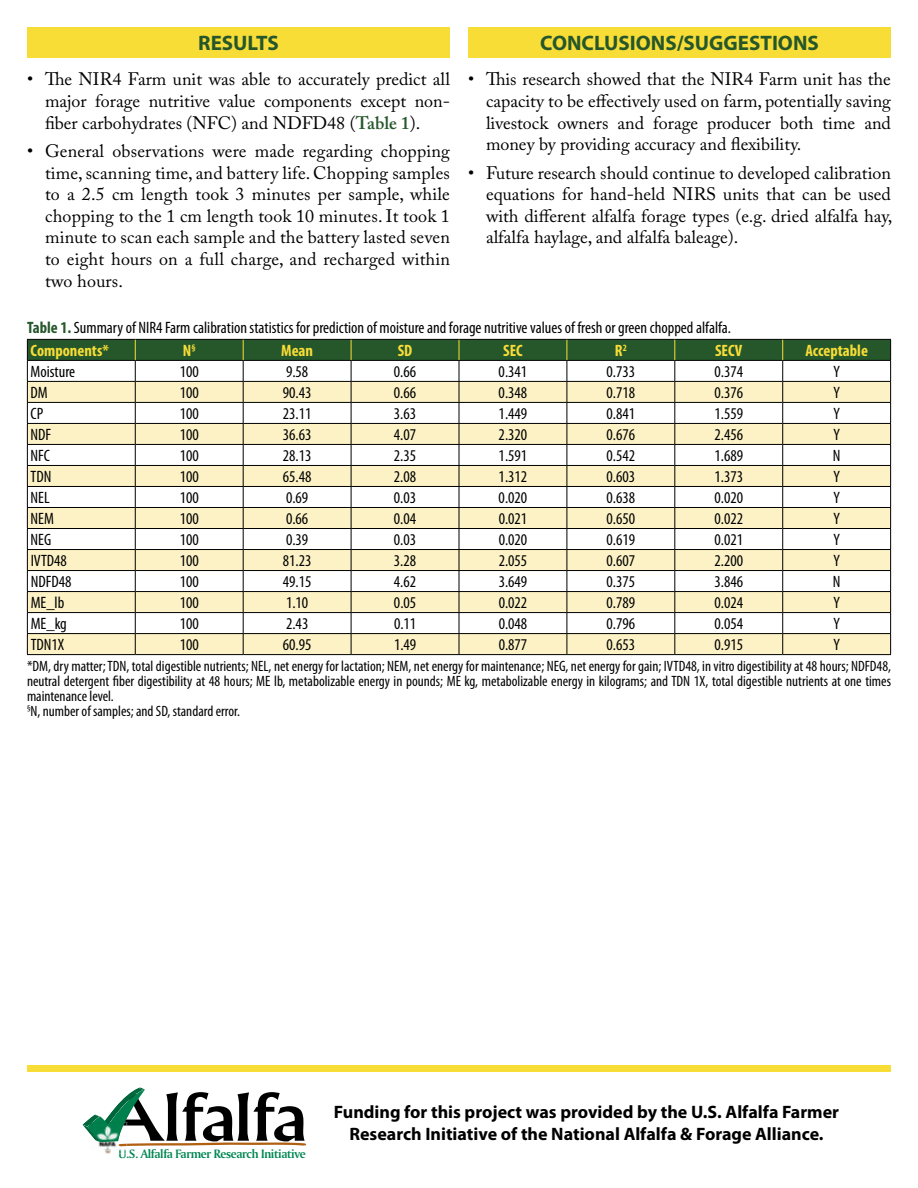
<style>
.page{position:relative;width:918px;height:1188px;background:#fff}
.page>*{position:absolute;margin:0;border:0;box-sizing:border-box;transform-origin:0 0}
.t1{font:70.65px "Narkisim";letter-spacing:-.03em;color:#000;scale:1.22 1}
.t2{font:700 21px "Myriad Pro";color:#26572b}
.t3{font:18px/21.6px "Adobe Caslon Pro";color:#000;text-align:justify}
.t4{font:700 18px/21.6px "Myriad Pro";color:#000;text-align:center}
.t5{font:condensed 16.5px "Myriad Pro";color:#000}
.t6{font:700 condensed 16.5px "Myriad Pro";color:#f8dd37}
.t7{font:condensed 15px/15px "Myriad Pro";color:#000}
.t8{font:12.75px "Amerigo BT Bold A";letter-spacing:-.03em;color:#008752}
.s1{font-weight:600;color:#26572b}
.s2{font-weight:700;color:#26572b}
.s3{color:#fff}
</style>
<div class="page">
<div style="left:27px;top:1065px;width:864px;height:6px;background:#f8dd37"></div>
<svg style="left:82px;top:1087px;width:225px;height:66px"></svg>
<img style="left:90px;top:1123px;width:34px;height:19px">
<div style="left:468px;top:27px;width:423px;height:30px;background:#f8dd37"></div>
<div style="left:27px;top:27px;width:423px;height:30px;background:#f8dd37"></div>
<hr style="left:27px;top:654px;width:108px;height:1px;background:#000">
<hr style="left:135px;top:654px;width:108px;height:1px;background:#000">
<hr style="left:243px;top:654px;width:108px;height:1px;background:#000">
<hr style="left:351px;top:654px;width:108px;height:1px;background:#000">
<hr style="left:459px;top:654px;width:108px;height:1px;background:#000">
<hr style="left:567px;top:654px;width:108px;height:1px;background:#000">
<hr style="left:675px;top:654px;width:108px;height:1px;background:#000">
<hr style="left:783px;top:654px;width:108px;height:1px;background:#000">
<svg style="left:27px;top:339px;width:864px;height:315px"></svg>
<p class="t2" style="left:540px;top:29px;width:280px">CONCLUSIONS/SUGGESTIONS</p>
<p class="t3" style="left:486px;top:68px;width:406px;text-indent:-18px">• This research showed that the NIR4 Farm unit has the capacity to be effectively used on farm, potentially saving livestock owners and forage producer both time and money by providing accuracy and flexibility.</p>
<p class="t3" style="left:486px;top:162px;width:408px;text-indent:-18px">• Future research should continue to developed calibration equations for hand-held NIRS units that can be used with different alfalfa forage types (e.g. dried alfalfa hay, alfalfa haylage, and alfalfa baleage).</p>
<p class="t2" style="left:198px;top:29px;width:82px">RESULTS</p>
<p class="t3" style="left:45px;top:68px;width:406px;text-indent:-18px">• The NIR4 Farm unit was able to accurately predict all major forage nutritive value components except non&shy;fiber carbohydrates (NFC) and NDFD48 (<span class="s1">Table 1</span>).</p>
<p class="t3" style="left:45px;top:140px;width:407px;text-indent:-18px">• General observations were made regarding chopping time, scanning time, and battery life. Chopping samples to a 2.5 cm length took 3 minutes per sample, while chopping to the 1 cm length took 10 minutes. It took 1 minute to scan each sample and the battery lasted seven to eight hours on a full charge, and recharged within two hours.</p>
<p class="t5" style="left:27px;top:318px;width:706px"><span class="s2">Table 1.</span> Summary of NIR4 Farm calibration statistics for prediction of moisture and forage nutritive values of fresh or green chopped alfalfa.</p>
<p class="t6" style="left:31px;top:340px;width:80px">Components*</p>
<p class="t6" style="left:183px;top:340px;width:14px">N<sup>§</sup></p>
<p class="t6" style="left:281px;top:340px;width:33px">Mean</p>
<p class="t6" style="left:398px;top:340px;width:16px">SD</p>
<p class="t6" style="left:503px;top:340px;width:21px">SEC</p>
<p class="t6" style="left:615px;top:340px;width:13px">R<sup>2</sup></p>
<p class="t6" style="left:715px;top:340px;width:29px">SECV</p>
<p class="t6" style="left:805px;top:340px;width:64px">Acceptable</p>
<p class="t5" style="left:31px;top:362px;width:46px">Moisture</p>
<p class="t5" style="left:180px;top:362px;width:21px">100</p>
<p class="t5" style="left:286px;top:362px;width:24px">9.58</p>
<p class="t5" style="left:394px;top:362px;width:24px">0.66</p>
<p class="t5" style="left:499px;top:362px;width:30px">0.341</p>
<p class="t5" style="left:607px;top:362px;width:30px">0.733</p>
<p class="t5" style="left:714px;top:362px;width:30px">0.374</p>
<p class="t5" style="left:833px;top:362px;width:8px">Y</p>
<p class="t5" style="left:31px;top:383px;width:19px">DM</p>
<p class="t5" style="left:180px;top:383px;width:21px">100</p>
<p class="t5" style="left:283px;top:383px;width:30px">90.43</p>
<p class="t5" style="left:394px;top:383px;width:24px">0.66</p>
<p class="t5" style="left:499px;top:383px;width:30px">0.348</p>
<p class="t5" style="left:607px;top:383px;width:30px">0.718</p>
<p class="t5" style="left:714px;top:383px;width:30px">0.376</p>
<p class="t5" style="left:833px;top:383px;width:8px">Y</p>
<p class="t5" style="left:31px;top:404px;width:14px">CP</p>
<p class="t5" style="left:180px;top:404px;width:21px">100</p>
<p class="t5" style="left:283px;top:404px;width:30px">23.11</p>
<p class="t5" style="left:394px;top:404px;width:24px">3.63</p>
<p class="t5" style="left:499px;top:404px;width:30px">1.449</p>
<p class="t5" style="left:607px;top:404px;width:30px">0.841</p>
<p class="t5" style="left:714px;top:404px;width:30px">1.559</p>
<p class="t5" style="left:833px;top:404px;width:8px">Y</p>
<p class="t5" style="left:31px;top:425px;width:22px">NDF</p>
<p class="t5" style="left:180px;top:425px;width:21px">100</p>
<p class="t5" style="left:283px;top:425px;width:30px">36.63</p>
<p class="t5" style="left:394px;top:425px;width:24px">4.07</p>
<p class="t5" style="left:499px;top:425px;width:30px">2.320</p>
<p class="t5" style="left:607px;top:425px;width:30px">0.676</p>
<p class="t5" style="left:714px;top:425px;width:30px">2.456</p>
<p class="t5" style="left:833px;top:425px;width:8px">Y</p>
<p class="t5" style="left:31px;top:446px;width:21px">NFC</p>
<p class="t5" style="left:180px;top:446px;width:21px">100</p>
<p class="t5" style="left:283px;top:446px;width:30px">28.13</p>
<p class="t5" style="left:394px;top:446px;width:24px">2.35</p>
<p class="t5" style="left:499px;top:446px;width:30px">1.591</p>
<p class="t5" style="left:607px;top:446px;width:30px">0.542</p>
<p class="t5" style="left:714px;top:446px;width:30px">1.689</p>
<p class="t5" style="left:833px;top:446px;width:9px">N</p>
<p class="t5" style="left:31px;top:467px;width:22px">TDN</p>
<p class="t5" style="left:180px;top:467px;width:21px">100</p>
<p class="t5" style="left:283px;top:467px;width:30px">65.48</p>
<p class="t5" style="left:394px;top:467px;width:24px">2.08</p>
<p class="t5" style="left:499px;top:467px;width:30px">1.312</p>
<p class="t5" style="left:607px;top:467px;width:30px">0.603</p>
<p class="t5" style="left:714px;top:467px;width:30px">1.373</p>
<p class="t5" style="left:833px;top:467px;width:8px">Y</p>
<p class="t5" style="left:31px;top:488px;width:21px">NEL</p>
<p class="t5" style="left:180px;top:488px;width:21px">100</p>
<p class="t5" style="left:286px;top:488px;width:24px">0.69</p>
<p class="t5" style="left:394px;top:488px;width:24px">0.03</p>
<p class="t5" style="left:499px;top:488px;width:30px">0.020</p>
<p class="t5" style="left:607px;top:488px;width:30px">0.638</p>
<p class="t5" style="left:714px;top:488px;width:30px">0.020</p>
<p class="t5" style="left:833px;top:488px;width:8px">Y</p>
<p class="t5" style="left:31px;top:509px;width:25px">NEM</p>
<p class="t5" style="left:180px;top:509px;width:21px">100</p>
<p class="t5" style="left:286px;top:509px;width:24px">0.66</p>
<p class="t5" style="left:394px;top:509px;width:24px">0.04</p>
<p class="t5" style="left:499px;top:509px;width:30px">0.021</p>
<p class="t5" style="left:607px;top:509px;width:30px">0.650</p>
<p class="t5" style="left:715px;top:509px;width:30px">0.022</p>
<p class="t5" style="left:833px;top:509px;width:8px">Y</p>
<p class="t5" style="left:31px;top:530px;width:22px">NEG</p>
<p class="t5" style="left:180px;top:530px;width:21px">100</p>
<p class="t5" style="left:286px;top:530px;width:24px">0.39</p>
<p class="t5" style="left:394px;top:530px;width:24px">0.03</p>
<p class="t5" style="left:499px;top:530px;width:30px">0.020</p>
<p class="t5" style="left:607px;top:530px;width:30px">0.619</p>
<p class="t5" style="left:715px;top:530px;width:30px">0.021</p>
<p class="t5" style="left:833px;top:530px;width:8px">Y</p>
<p class="t5" style="left:31px;top:551px;width:38px">IVTD48</p>
<p class="t5" style="left:180px;top:551px;width:21px">100</p>
<p class="t5" style="left:283px;top:551px;width:30px">81.23</p>
<p class="t5" style="left:394px;top:551px;width:24px">3.28</p>
<p class="t5" style="left:499px;top:551px;width:30px">2.055</p>
<p class="t5" style="left:607px;top:551px;width:30px">0.607</p>
<p class="t5" style="left:715px;top:551px;width:30px">2.200</p>
<p class="t5" style="left:833px;top:551px;width:8px">Y</p>
<p class="t5" style="left:31px;top:572px;width:42px">NDFD48</p>
<p class="t5" style="left:180px;top:572px;width:21px">100</p>
<p class="t5" style="left:283px;top:572px;width:30px">49.15</p>
<p class="t5" style="left:394px;top:572px;width:24px">4.62</p>
<p class="t5" style="left:499px;top:572px;width:30px">3.649</p>
<p class="t5" style="left:607px;top:572px;width:30px">0.375</p>
<p class="t5" style="left:715px;top:572px;width:30px">3.846</p>
<p class="t5" style="left:833px;top:572px;width:9px">N</p>
<p class="t5" style="left:31px;top:593px;width:35px">ME_lb</p>
<p class="t5" style="left:180px;top:593px;width:21px">100</p>
<p class="t5" style="left:286px;top:593px;width:24px">1.10</p>
<p class="t5" style="left:394px;top:593px;width:24px">0.05</p>
<p class="t5" style="left:499px;top:593px;width:30px">0.022</p>
<p class="t5" style="left:607px;top:593px;width:30px">0.789</p>
<p class="t5" style="left:715px;top:593px;width:30px">0.024</p>
<p class="t5" style="left:833px;top:593px;width:8px">Y</p>
<p class="t5" style="left:31px;top:614px;width:38px">ME_kg</p>
<p class="t5" style="left:180px;top:614px;width:21px">100</p>
<p class="t5" style="left:286px;top:614px;width:24px">2.43</p>
<p class="t5" style="left:394px;top:614px;width:24px">0.11</p>
<p class="t5" style="left:499px;top:614px;width:30px">0.048</p>
<p class="t5" style="left:607px;top:614px;width:30px">0.796</p>
<p class="t5" style="left:715px;top:614px;width:30px">0.054</p>
<p class="t5" style="left:834px;top:614px;width:8px">Y</p>
<p class="t5" style="left:31px;top:635px;width:35px">TDN1X</p>
<p class="t5" style="left:180px;top:635px;width:21px">100</p>
<p class="t5" style="left:283px;top:635px;width:30px">60.95</p>
<p class="t5" style="left:394px;top:635px;width:24px">1.49</p>
<p class="t5" style="left:499px;top:635px;width:30px">0.877</p>
<p class="t5" style="left:607px;top:635px;width:30px">0.653</p>
<p class="t5" style="left:715px;top:635px;width:30px">0.915</p>
<p class="t5" style="left:834px;top:635px;width:8px">Y</p>
<p class="t7" style="left:27px;top:658px;width:866px">*DM, dry matter; TDN, total digestible nutrients; NEL, net energy for lactation; NEM, net energy for maintenance; NEG, net energy for gain; IVTD48, in vitro digestibility at 48 hours; NDFD48, neutral detergent fiber digestibility at 48 hours; ME lb, metabolizable energy in pounds; ME kg, metabolizable energy in kilograms; and TDN 1X, total digestible nutrients at one times maintenance level.<br><sup>§</sup>N, number of samples; and SD, standard error.</p>
<h1 class="t1" style="left:103px;top:1089px;width:169px">Alfalfa</h1>
<p class="t8" style="left:119px;top:1146px;width:189px"><span class="s3">U</span>.S. Alfalfa Farmer Research Initiative</p>
<p class="t4" style="left:334px;top:1101px;width:507px">Funding for this project was provided by the U.S. Alfalfa Farmer<br>Research Initiative of the National Alfalfa &amp; Forage Alliance.</p>
</div>
